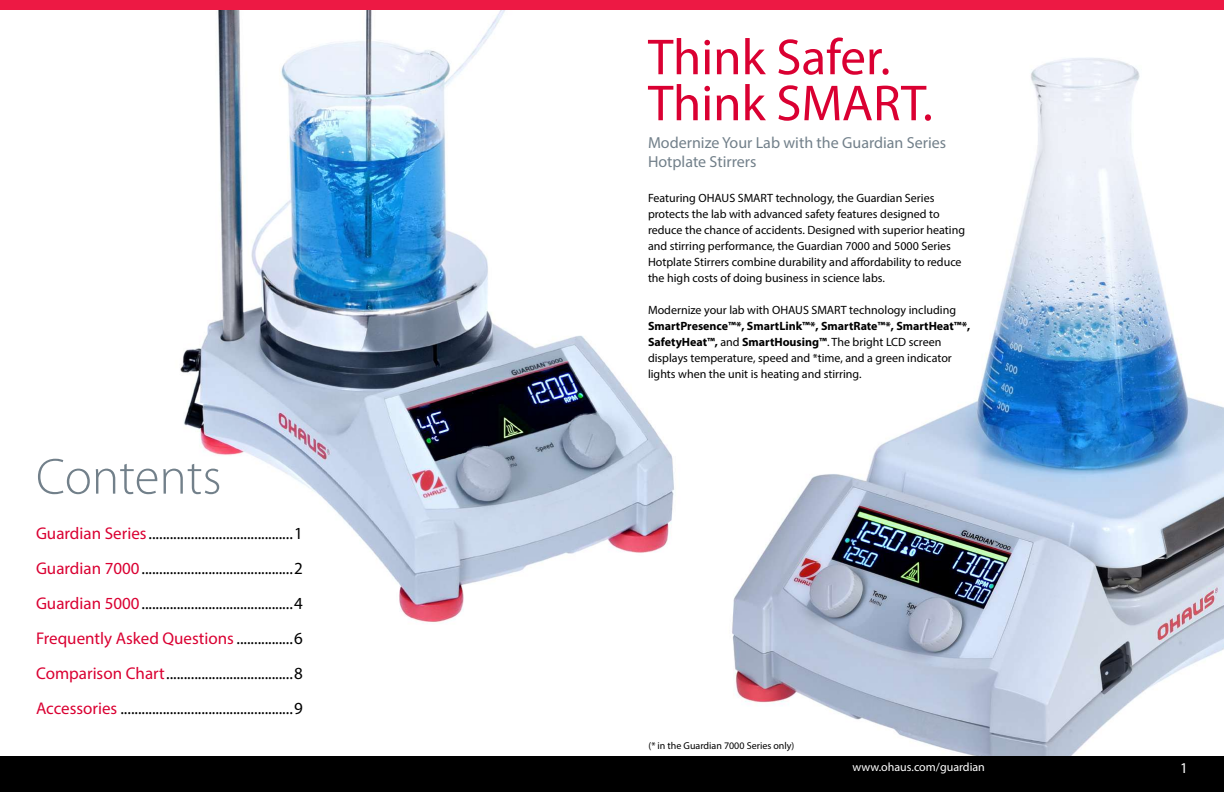
<style>
.page{position:relative;width:1224px;height:792px;background:#fff}
.page>*{position:absolute;margin:0;border:0;box-sizing:border-box;transform-origin:0 0}
.t1{font:51px/46px "Myriad Pro";color:#da0032}
.t2{font:300 51px "Myriad Pro";color:#72808a}
.t3{font:17px/35px "Myriad Pro";color:#000;text-align:justify}
.t4{font:16px/19px "Myriad Pro";color:#72808a}
.t5{font:15px "Myriad Pro";color:#fff}
.t6{font:12px/16px "Myriad Pro";color:#000}
.t7{font:12px "Myriad Pro";color:#fff}
.t8{font:10px "Myriad Pro";color:#000101}
.s1{color:#da0032}
.s2{font-weight:700}
</style>
<div class="page">
<img style="left:732px;top:58px;width:492px;height:698px">
<img style="left:180px;top:10px;width:494px;height:612px">
<div style="left:593px;top:756px;width:631px;height:36px;background:#000"></div>
<div style="left:0;top:756px;width:632px;height:36px;background:#000"></div>
<div style="left:0;top:0;width:629px;height:10px;background:#ed1944"></div>
<div style="left:596px;top:0;width:628px;height:10px;background:#ed1944"></div>
<h1 class="t2" style="left:36px;top:446px;width:187px">Contents</h1>
<p class="t3" style="left:36px;top:516px;width:269px"><span class="s1">Guardian Series</span>.........................................1<br><span class="s1">Guardian 7000</span>...........................................2<br><span class="s1">Guardian 5000</span>...........................................4<br><span class="s1">Frequently Asked Questions</span>................6<br><span class="s1">Comparison Chart</span>....................................8<br><span class="s1">Accessories</span> .................................................9</p>
<h1 class="t1" style="left:648px;top:33px;width:286px">Think Safer.<br>Think SMART.</h1>
<h3 class="t4" style="left:648px;top:132px;width:300px">Modernize Your Lab with the Guardian Series<br>Hotplate Stirrers</h3>
<p class="t6" style="left:648px;top:189px;width:319px">Featuring OHAUS SMART technology, the Guardian Series protects the lab with advanced safety features designed to reduce the chance of accidents. Designed with superior heating and stirring performance, the Guardian 7000 and 5000 Series Hotplate Stirrers combine durability and affordability to reduce the high costs of doing business in science labs.</p>
<p class="t6" style="left:648px;top:301px;width:310px">Modernize your lab with OHAUS SMART technology including</p>
<p class="t6" style="left:648px;top:317px;width:324px"><span class="s2">SmartPresence™*, SmartLink™*, SmartRate™*, SmartHeat™*, SafetyHeat™,</span> and <span class="s2">SmartHousing™</span>. The bright LCD screen displays temperature, speed and *time, and a green indicator lights when the unit is heating and stirring.</p>
<p class="t8" style="left:649px;top:740px;width:147px">(* in the Guardian 7000 Series only)</p>
<p class="t7" style="left:852px;top:760px;width:134px">www.ohaus.com/guardian</p>
<p class="t5" style="left:1180px;top:759px;width:9px">1</p>
</div>
